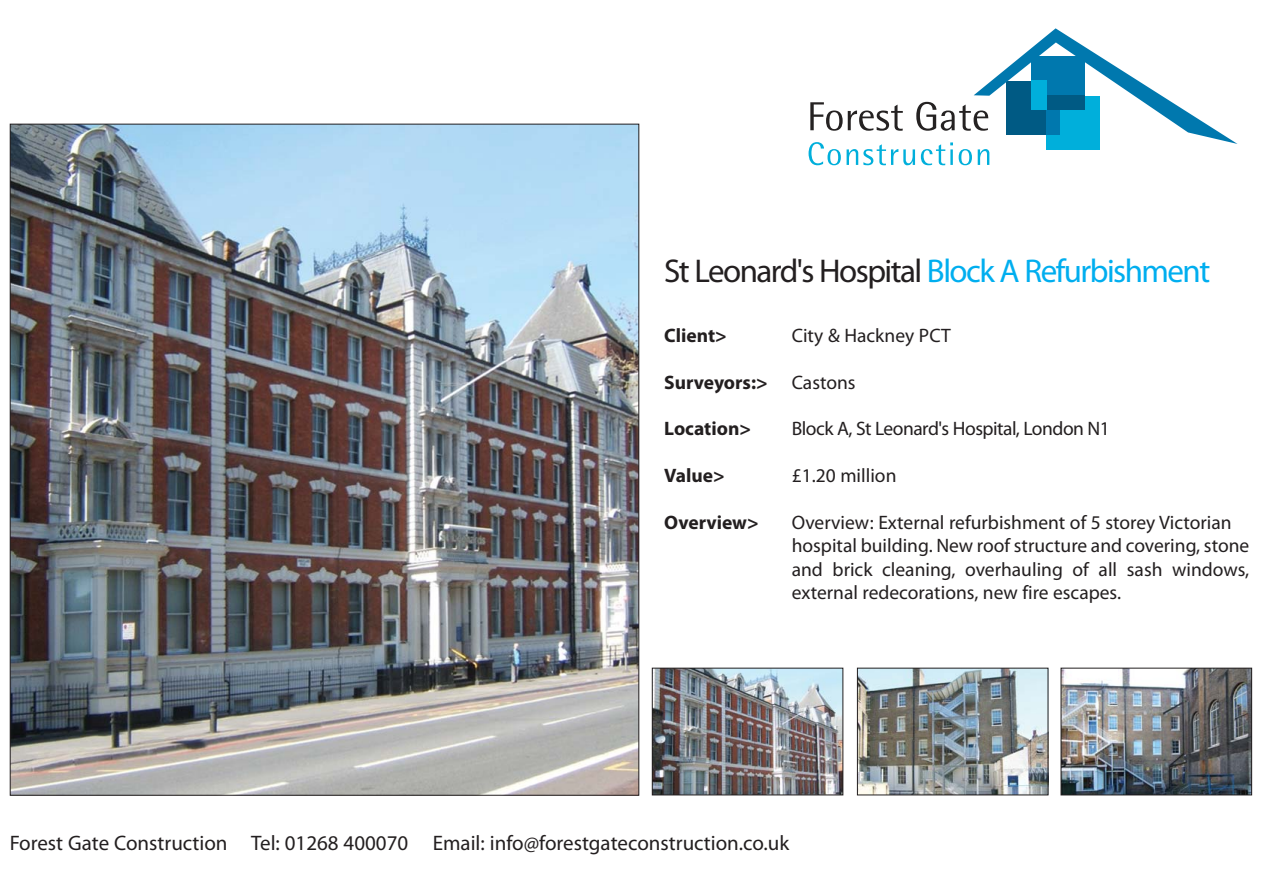
<style>
.page{position:relative;width:1263px;height:893px;background:#fff}
.page>*{position:absolute;margin:0;border:0;box-sizing:border-box;transform-origin:0 0}
.t1{font:33px "Myriad Pro";letter-spacing:-.045em;color:#231f20}
.t2{font:21px "Myriad Pro";color:#231f20}
.t3{font:19.5px/23.4px "Myriad Pro";color:#231f20}
.t4{font:700 19.5px "Myriad Pro";color:#231f20}
.t5{font:19.5px "Myriad Pro";letter-spacing:-.025em;color:#231f20}
.s1{color:#00aeef}
.s2{font-weight:400}
</style>
<div class="page">
<img style="left:12px;top:126px;width:625px;height:668px">
<svg style="left:808px;top:28px;width:429px;height:137px"></svg>
<img style="left:654px;top:670px;width:187px;height:123px">
<div style="left:652px;top:668px;width:191px;height:127px;border:1px solid #231f20"></div>
<img style="left:859px;top:670px;width:187px;height:123px">
<div style="left:857px;top:668px;width:191px;height:127px;border:1px solid #231f20"></div>
<img style="left:1063px;top:670px;width:187px;height:123px">
<div style="left:1061px;top:668px;width:191px;height:127px;border:1px solid #231f20"></div>
<h1 class="t1" style="left:664px;top:258px;width:548px">St Leonard's Hospital <span class="s1">Block A Refurbishment</span></h1>
<p class="t4" style="left:664px;top:328px;width:64px">Client&gt;</p>
<p class="t3" style="left:792px;top:326px;width:161px">City &amp; Hackney PCT</p>
<p class="t4" style="left:664px;top:375px;width:193px">Surveyors:&gt; <span class="s2">Castons</span></p>
<p class="t4" style="left:664px;top:421px;width:88px">Location&gt;</p>
<p class="t5" style="left:792px;top:421px;width:320px">Block A, St Leonard's Hospital, London N1</p>
<p class="t4" style="left:664px;top:468px;width:62px">Value&gt;</p>
<p class="t3" style="left:792px;top:466px;width:106px">£1.20 million</p>
<p class="t4" style="left:664px;top:515px;width:96px">Overview&gt;</p>
<p class="t3" style="left:792px;top:513px;width:459px">Overview: External refurbishment of 5 storey Victorian hospital building. New roof structure and covering, stone and brick cleaning, overhauling of all sash windows, external redecorations, new fire escapes.</p>
<p class="t2" style="left:10px;top:835px;width:781px">Forest Gate Construction Tel: 01268 400070 Email: info@forestgateconstruction.co.uk</p>
</div>
